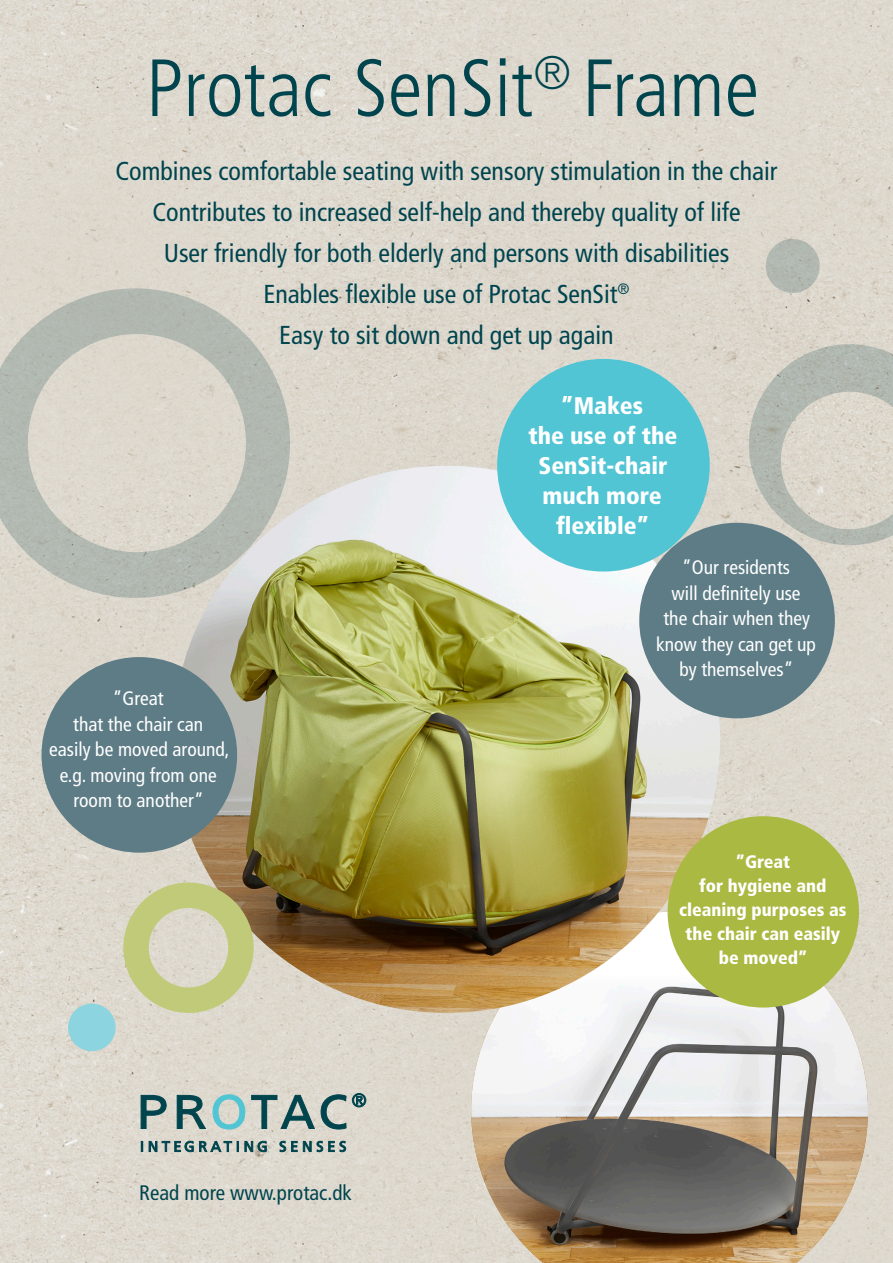
<style>
.page{position:relative;width:893px;height:1263px;background:#fff}
.page>*{position:absolute;margin:0;border:0;box-sizing:border-box;transform-origin:0 0}
.t1{font:300 condensed 81px "Frutiger";color:#00444e}
.t2{font:condensed 25.95px "Frutiger";color:#00444e}
.t3{font:900 condensed 24px "Frutiger";color:#fff}
.t4{font:condensed 21px "Frutiger";color:#00444e}
.t5{font:condensed 19.5px/25.5px "Frutiger";color:#fff;text-align:center}
.t6{font:900 condensed 18px/24px "Frutiger";color:#fff;text-align:center}
</style>
<div class="page">
<img style="left:0;top:0;width:893px;height:1263px">
<svg style="left:762px;top:235px;width:61px;height:62px"></svg>
<svg style="left:0;top:288px;width:290px;height:310px;fill:#dbd5ca"></svg>
<svg style="left:706px;top:331px;width:187px;height:249px"></svg>
<svg style="left:213px;top:1094px;width:32px;height:35px"></svg>
<svg style="left:141px;top:1095px;width:26px;height:34px"></svg>
<svg style="left:177px;top:1095px;width:29px;height:34px"></svg>
<svg style="left:251px;top:1095px;width:64px;height:34px"></svg>
<svg style="left:321px;top:1094px;width:25px;height:35px"></svg>
<svg style="left:352px;top:1093px;width:14px;height:14px"></svg>
<svg style="left:141px;top:1141px;width:2px;height:11px"></svg>
<svg style="left:149px;top:1141px;width:118px;height:11px"></svg>
<svg style="left:279px;top:1141px;width:67px;height:11px"></svg>
<svg style="left:471px;top:912px;width:397px;height:351px"></svg>
<img style="left:173px;top:466px;width:547px;height:547px;border-radius:274px">
<div style="left:42px;top:657px;width:195px;height:196px;background:#5e7c86;border-radius:50%"></div>
<div style="left:639px;top:523px;width:196px;height:195px;background:#5e7c86;border-radius:50%"></div>
<div style="left:668px;top:816px;width:191px;height:191px;background:#aab941;border-radius:50%"></div>
<div style="left:497px;top:359px;width:213px;height:212px;background:#52c5d4;border-radius:50%"></div>
<div style="left:123px;top:882px;width:131px;height:131px;border:25px solid #c1ca78;border-radius:50%"></div>
<div style="left:68px;top:1003px;width:48px;height:48px;background:#8cd4df;border-radius:50%"></div>
<p class="t1" style="left:146px;top:42px;width:615px">Protac SenSit<sup>®</sup> Frame</p>
<p class="t2" style="left:115px;top:156px;width:664px">Combines comfortable seating with sensory stimulation in the chair</p>
<p class="t2" style="left:152px;top:197px;width:590px">Contributes to increased self-help and thereby quality of life</p>
<p class="t2" style="left:164px;top:238px;width:567px">User friendly for both elderly and persons with disabilities</p>
<p class="t2" style="left:263px;top:279px;width:368px">Enables flexible use of Protac SenSit<sup>®</sup></p>
<p class="t2" style="left:279px;top:320px;width:336px">Easy to sit down and get up again</p>
<p class="t3" style="left:561px;top:391px;width:83px">”Makes</p>
<p class="t3" style="left:528px;top:421px;width:150px">the use of the</p>
<p class="t3" style="left:538px;top:451px;width:130px">SenSit-chair</p>
<p class="t3" style="left:543px;top:481px;width:121px">much more</p>
<p class="t3" style="left:556px;top:511px;width:95px">flexible”</p>
<p class="t5" style="left:113px;top:686px;width:52px">”Great</p>
<p class="t5" style="left:73px;top:711px;width:131px">that the chair can</p>
<p class="t5" style="left:49px;top:737px;width:182px">easily be moved around, e.g. moving from one room to another”</p>
<p class="t4" style="left:139px;top:1181px;width:214px">Read more www.protac.dk</p>
<p class="t5" style="left:682px;top:555px;width:109px">”Our residents</p>
<p class="t5" style="left:671px;top:580px;width:131px">will definitely use</p>
<p class="t5" style="left:663px;top:606px;width:148px">the chair when they</p>
<p class="t5" style="left:656px;top:631px;width:161px">know they can get up</p>
<p class="t5" style="left:679px;top:657px;width:116px">by themselves”</p>
<p class="t6" style="left:736px;top:850px;width:56px">”Great</p>
<p class="t6" style="left:699px;top:874px;width:129px">for hygiene and</p>
<p class="t6" style="left:679px;top:898px;width:169px">cleaning purposes as the chair can easily</p>
<p class="t6" style="left:719px;top:946px;width:90px">be moved”</p>
</div>
